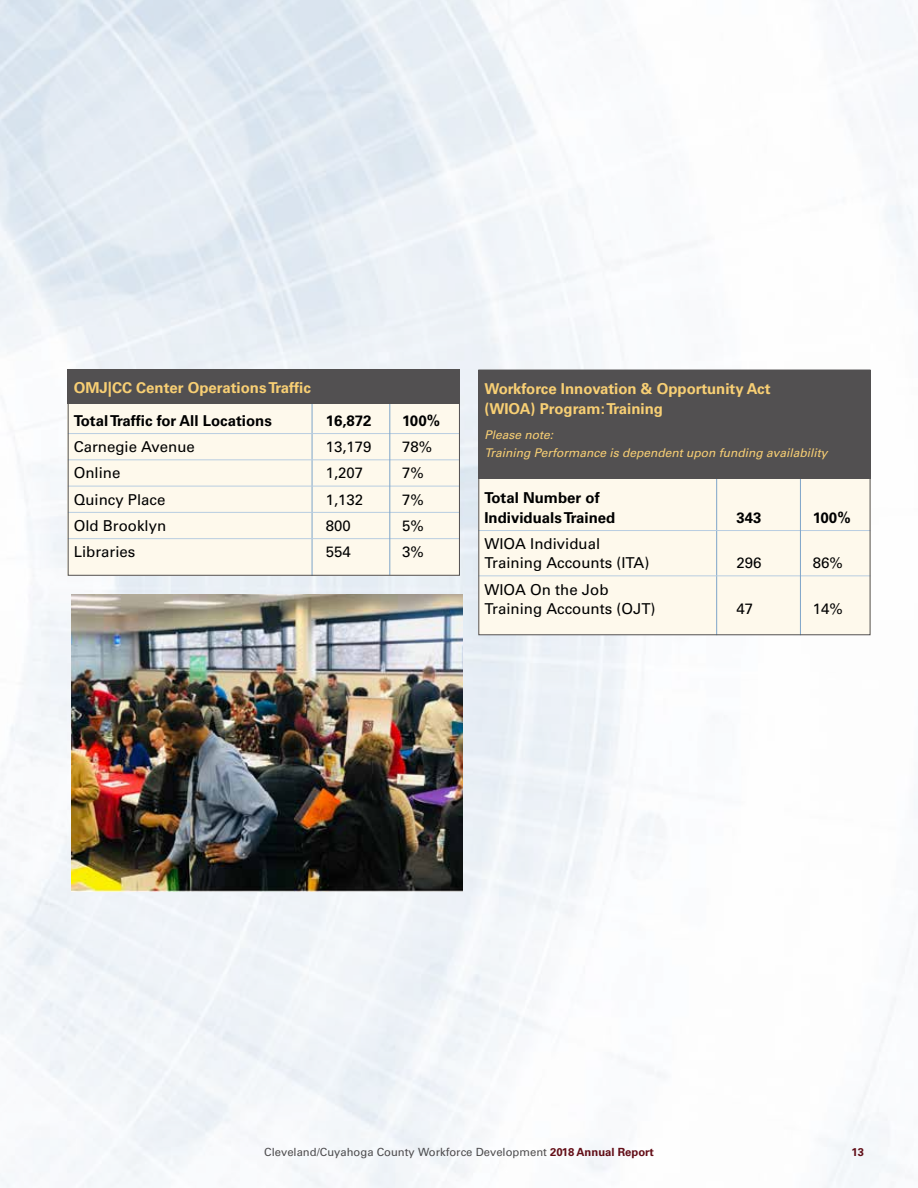
<style>
.page{position:relative;width:918px;height:1188px;background:#fff}
.page>*{position:absolute;margin:0;border:0;box-sizing:border-box;transform-origin:0 0}
.t1{font:15px/19.5px "Univers";color:#000}
.t2{font:700 15px/19.5px "Univers";color:#f8cf74}
.t3{font:700 15px/19.5px "Univers";color:#000}
.t4{font:italic 12px/18px "Univers";color:#f8cf74}
.t5{font:11.25px "Univers";color:#525051}
.t6{font:700 11.25px "Univers";color:#661019}
.s1{font-weight:700;color:#661019}
</style>
<div class="page">
<img style="left:0;top:0;width:918px;height:1188px">
<div style="left:68px;top:399px;width:392px;height:177px;background:#fef9ec"></div>
<hr style="left:312px;top:388px;width:1px;height:188px;background:#7da4c9">
<hr style="left:68px;top:433px;width:392px;height:1px;background:#b8cde1">
<hr style="left:68px;top:460px;width:392px;height:1px;background:#b8cde1">
<hr style="left:68px;top:486px;width:392px;height:1px;background:#b8cde1">
<hr style="left:68px;top:512px;width:392px;height:1px;background:#b8cde1">
<hr style="left:68px;top:538px;width:392px;height:1px;background:#b8cde1">
<hr style="left:390px;top:387px;width:1px;height:188px;background:#7da4c9">
<div style="left:68px;top:370px;width:392px;height:34px;background:#525051"></div>
<div style="left:68px;top:370px;width:392px;height:206px;border:1px solid #525051"></div>
<div style="left:478px;top:400px;width:392px;height:235px;background:#fef9ec"></div>
<hr style="left:716px;top:388px;width:1px;height:247px;background:#7da4c9">
<hr style="left:478px;top:530px;width:392px;height:1px;background:#b8cde1">
<hr style="left:478px;top:576px;width:392px;height:1px;background:#b8cde1">
<hr style="left:800px;top:388px;width:1px;height:247px;background:#7da4c9">
<div style="left:478px;top:370px;width:392px;height:109px;background:#525051"></div>
<div style="left:478px;top:370px;width:392px;height:265px;border:1px solid #525051"></div>
<img style="left:71px;top:594px;width:391px;height:297px">
<p class="t2" style="left:74px;top:378px;width:239px">OMJ|CC Center Operations Traffic</p>
<p class="t3" style="left:74px;top:411px;width:200px">Total Traffic for All Locations</p>
<p class="t3" style="left:326px;top:411px;width:47px">16,872</p>
<p class="t3" style="left:402px;top:411px;width:39px">100%</p>
<p class="t1" style="left:74px;top:437px;width:123px">Carnegie Avenue</p>
<p class="t1" style="left:326px;top:437px;width:47px">13,179</p>
<p class="t1" style="left:402px;top:437px;width:32px">78%</p>
<p class="t1" style="left:74px;top:463px;width:48px">Online</p>
<p class="t1" style="left:326px;top:463px;width:39px">1,207</p>
<p class="t1" style="left:402px;top:463px;width:23px">7%</p>
<p class="t1" style="left:74px;top:490px;width:93px">Quincy Place</p>
<p class="t1" style="left:326px;top:490px;width:39px">1,132</p>
<p class="t1" style="left:402px;top:490px;width:23px">7%</p>
<p class="t1" style="left:74px;top:516px;width:94px">Old Brooklyn</p>
<p class="t1" style="left:326px;top:516px;width:27px">800</p>
<p class="t1" style="left:402px;top:516px;width:23px">5%</p>
<p class="t1" style="left:74px;top:542px;width:63px">Libraries</p>
<p class="t1" style="left:326px;top:542px;width:27px">554</p>
<p class="t1" style="left:402px;top:542px;width:23px">3%</p>
<p class="t2" style="left:484px;top:379px;width:288px">Workforce Innovation &amp; Opportunity Act (WIOA) Program: Training</p>
<p class="t4" style="left:484px;top:425px;width:345px">Please note:<br>Training Performance is dependent upon funding availability</p>
<p class="t3" style="left:484px;top:488px;width:133px">Total Number of<br>Individuals Trained</p>
<p class="t3" style="left:736px;top:508px;width:27px">343</p>
<p class="t3" style="left:813px;top:508px;width:39px">100%</p>
<p class="t1" style="left:484px;top:534px;width:167px">WIOA Individual<br>Training Accounts (ITA)</p>
<p class="t1" style="left:484px;top:580px;width:173px">WIOA On the Job<br>Training Accounts (OJT)</p>
<p class="t1" style="left:736px;top:553px;width:27px">296</p>
<p class="t1" style="left:813px;top:553px;width:32px">86%</p>
<p class="t1" style="left:736px;top:599px;width:18px">47</p>
<p class="t1" style="left:813px;top:599px;width:32px">14%</p>
<p class="t5" style="left:264px;top:1145px;width:391px">Cleveland/Cuyahoga County Workforce Development <span class="s1">2018 Annual Report</span></p>
<p class="t6" style="left:851px;top:1145px;width:14px">13</p>
</div>
